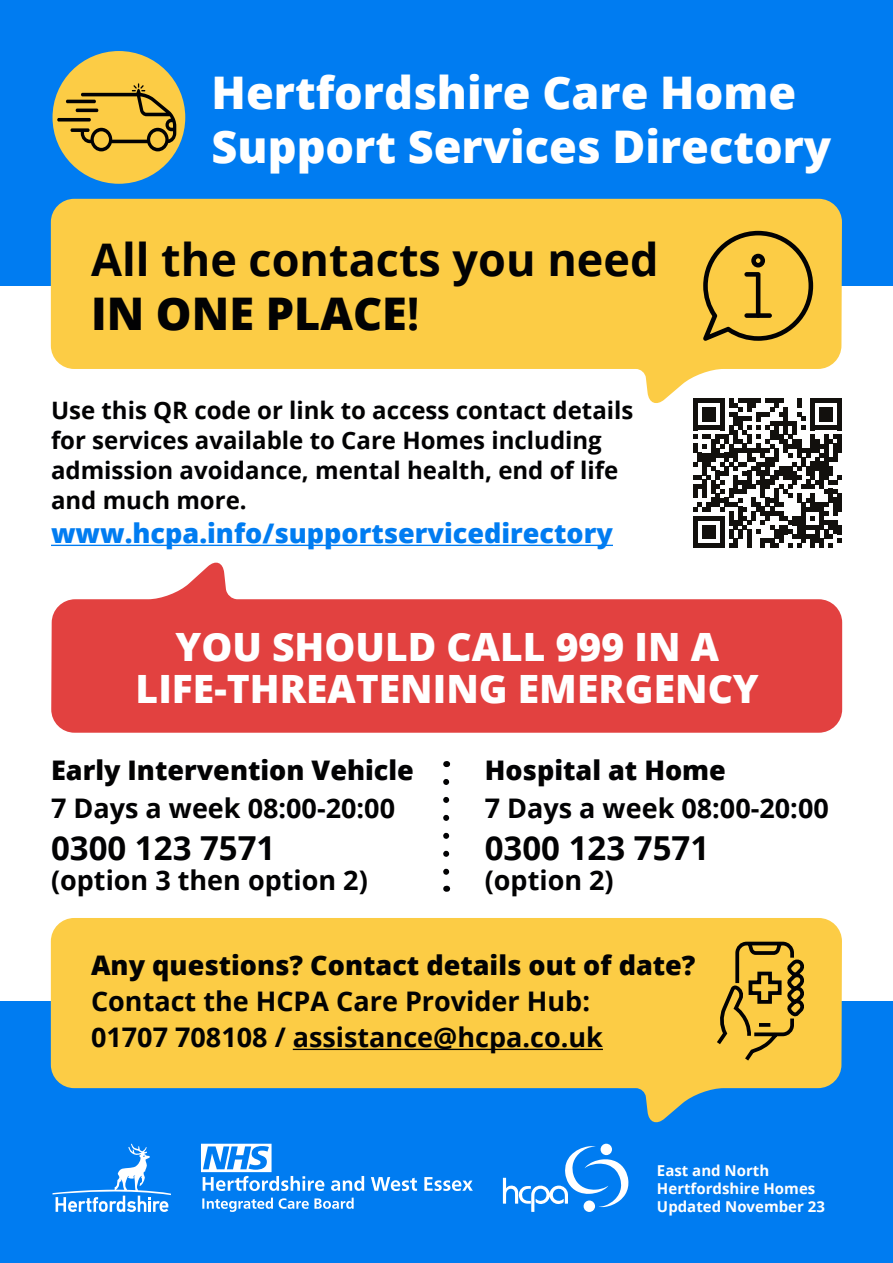
<style>
.page{position:relative;width:893px;height:1263px;background:#fff}
.page>*{position:absolute;margin:0;border:0;box-sizing:border-box;transform-origin:0 0}
.t1{font:800 45px/54px "Open Sans";color:#fff}
.t2{font:700 45px/54px "Open Sans";color:#020203}
.t3{font:800 39px/42px "Open Sans";color:#fff;text-align:center}
.t4{font:700 33px "Open Sans";color:#020203}
.t5{font:700 27px/36px "Open Sans";color:#020203}
.t6{font:800 27px "Open Sans";color:#020203}
.t7{font:800 27px "Open Sans";color:#007cf1}
.t8{font:700 24px/30px "Open Sans";color:#020203}
.t9{font:700 15px/18px "Open Sans";color:#fff}
.s1{font-weight:800}
</style>
<div class="page">
<div style="left:0;top:0;width:893px;height:286px;background:#007cf1"></div>
<div style="left:0;top:1001px;width:893px;height:262px;background:#007cf1"></div>
<div style="left:601px;top:1144px;width:11px;height:11px;background:#fff;border-radius:50%"></div>
<svg style="left:503px;top:1146px;width:126px;height:66px"></svg>
<svg style="left:53px;top:1144px;width:118px;height:68px"></svg>
<svg style="left:51px;top:562px;width:791px;height:171px;fill:#e24140"></svg>
<svg style="left:51px;top:918px;width:791px;height:205px;fill:#fccc45"></svg>
<svg style="left:51px;top:199px;width:791px;height:204px;fill:#fccc45"></svg>
<svg style="left:202px;top:1197px;width:152px;height:15px"></svg>
<svg style="left:201px;top:1144px;width:272px;height:47px"></svg>
<svg style="left:443px;top:782px;width:6px;height:93px"></svg>
<div style="left:53px;top:51px;width:132px;height:133px;background:#fccc45;border-radius:50%"></div>
<hr style="left:66px;top:100px;width:30px;height:3px;background:#020203;border-radius:2px">
<hr style="left:76px;top:109px;width:22px;height:3px;background:#020203;border-radius:2px">
<svg style="left:57px;top:118px;width:34px;height:4px"></svg>
<svg style="left:70px;top:128px;width:20px;height:4px"></svg>
<svg style="left:81px;top:83px;width:95px;height:68px"></svg>
<svg style="left:713px;top:939px;width:95px;height:126px;background:#cba438"></svg>
<svg style="left:703px;top:231px;width:110px;height:110px;background:#cfa839"></svg>
<svg style="left:693px;top:399px;width:149px;height:149px"></svg>
<hr style="left:51px;top:545px;width:562px;height:1px;background:#007cf1">
<hr style="left:293px;top:1049px;width:310px;height:1px;background:#020203">
<h1 class="t1" style="left:212px;top:64px;width:621px">Hertfordshire Care Home<br>Support Services Directory</h1>
<h1 class="t2" style="left:91px;top:231px;width:569px">All the contacts you need<br><span class="s1">IN ONE PLACE</span>!</h1>
<p class="t8" style="left:51px;top:395px;width:584px">Use this QR code or link to access contact details for services available to Care Homes including admission avoidance, mental health, end of life and much more.</p>
<p class="t7" style="left:51px;top:513px;width:563px">www.hcpa.info/supportservicedirectory</p>
<h2 class="t3" style="left:136px;top:624px;width:625px">YOU SHOULD CALL 999 IN A<br>LIFE-THREATENING EMERGENCY</h2>
<p class="t6" style="left:51px;top:749px;width:364px">Early Intervention Vehicle</p>
<p class="t5" style="left:51px;top:790px;width:346px">7 Days a week 08:00-20:00</p>
<p class="t4" style="left:51px;top:824px;width:226px">0300 123 7571</p>
<p class="t5" style="left:51px;top:861px;width:318px">(option 3 then option 2)</p>
<p class="t6" style="left:485px;top:749px;width:243px">Hospital at Home</p>
<p class="t5" style="left:485px;top:790px;width:346px">7 Days a week 08:00-20:00</p>
<p class="t4" style="left:485px;top:824px;width:226px">0300 123 7571</p>
<p class="t5" style="left:485px;top:861px;width:130px">(option 2)</p>
<p class="t6" style="left:91px;top:945px;width:606px">Any questions? Contact details out of date?</p>
<p class="t5" style="left:91px;top:983px;width:513px">Contact the HCPA Care Provider Hub:<br>01707 708108 / assistance@hcpa.co.uk</p>
<p class="t9" style="left:657px;top:1161px;width:169px">East and North<br>Hertfordshire Homes<br>Updated November 23</p>
</div>
